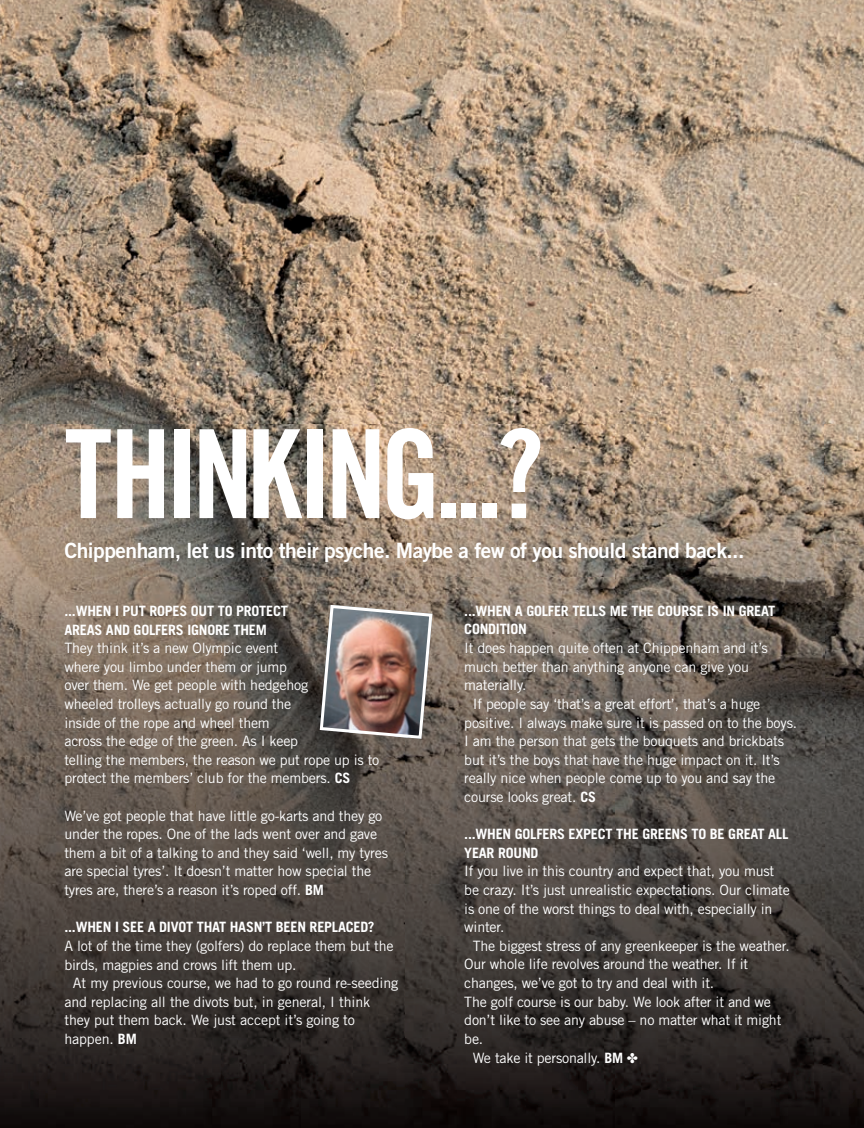
<style>
.page{position:relative;width:864px;height:1128px;background:#fff}
.page>*{position:absolute;margin:0;border:0;box-sizing:border-box;transform-origin:0 0}
.t1{font:123px "Trade Gothic Bold Cond Twenty";letter-spacing:-.055em;color:#fff}
.t2{font:21px "Trade Gothic Bold Two";letter-spacing:-.025em;color:#fff}
.t3{font:14.25px/18.6px "Trade Gothic";letter-spacing:-.015em;color:#fff}
.t4{font:700 14.25px/18.6px "Trade Gothic";letter-spacing:-.015em;color:#fff}
.s1{font-weight:700}
</style>
<div class="page">
<img style="left:0;top:0;width:864px;height:1127px">
<img style="left:318px;top:603px;width:116px;height:137px">
<h1 class="t1" style="left:64px;top:399px;width:481px">THINKING...?</h1>
<h2 class="t2" style="left:64px;top:537px;width:681px">Chippenham, let us into their psyche. Maybe a few of you should stand back...</h2>
<p class="t4" style="left:64px;top:601px;width:225px">...WHEN I PUT ROPES OUT TO PROTECT<br>AREAS AND GOLFERS IGNORE THEM</p>
<p class="t3" style="left:64px;top:638px;width:316px">They think it’s a new Olympic event<br>where you limbo under them or jump<br>over them. We get people with hedgehog<br>wheeled trolleys actually go round the<br>inside of the rope and wheel them<br>across the edge of the green. As I keep<br>telling the members, the reason we put rope up is to protect the members’ club for the members. <span class="s1">CS</span></p>
<p class="t3" style="left:64px;top:805px;width:325px">We’ve got people that have little go-karts and they go under the ropes. One of the lads went over and gave them a bit of a talking to and they said ‘well, my tyres are special tyres’. It doesn’t matter how special the tyres are, there’s a reason it’s roped off. <span class="s1">BM</span></p>
<p class="t4" style="left:64px;top:917px;width:311px">...WHEN I SEE A DIVOT THAT HASN’T BEEN REPLACED?</p>
<p class="t3" style="left:64px;top:936px;width:330px">A lot of the time they (golfers) do replace them but the</p>
<p class="t3" style="left:64px;top:954px;width:233px">birds, magpies and crows lift them up.</p>
<p class="t3" style="left:73px;top:973px;width:327px">At my previous course, we had to go round re-seeding</p>
<p class="t3" style="left:64px;top:991px;width:307px">and replacing all the divots but, in general, I think</p>
<p class="t3" style="left:64px;top:1010px;width:292px">they put them back. We just accept it’s going to</p>
<p class="t3" style="left:64px;top:1029px;width:74px">happen. <span class="s1">BM</span></p>
<p class="t4" style="left:464px;top:601px;width:312px">...WHEN A GOLFER TELLS ME THE COURSE IS IN GREAT<br>CONDITION</p>
<p class="t3" style="left:464px;top:638px;width:305px">It does happen quite often at Chippenham and it’s</p>
<p class="t3" style="left:464px;top:657px;width:286px">much better than anything anyone can give you</p>
<p class="t3" style="left:464px;top:675px;width:64px">materially.</p>
<p class="t3" style="left:473px;top:694px;width:289px">If people say ‘that’s a great effort’, that’s a huge</p>
<p class="t3" style="left:464px;top:712px;width:334px">positive. I always make sure it is passed on to the boys.</p>
<p class="t3" style="left:464px;top:731px;width:321px">I am the person that gets the bouquets and brickbats</p>
<p class="t3" style="left:464px;top:750px;width:317px">but it’s the boys that have the huge impact on it. It’s</p>
<p class="t3" style="left:464px;top:768px;width:312px">really nice when people come up to you and say the</p>
<p class="t3" style="left:464px;top:787px;width:133px">course looks great. <span class="s1">CS</span></p>
<p class="t4" style="left:464px;top:824px;width:325px">...WHEN GOLFERS EXPECT THE GREENS TO BE GREAT ALL<br>YEAR ROUND</p>
<p class="t3" style="left:464px;top:861px;width:311px">If you live in this country and expect that, you must</p>
<p class="t3" style="left:464px;top:880px;width:327px">be crazy. It’s just unrealistic expectations. Our climate</p>
<p class="t3" style="left:464px;top:898px;width:310px">is one of the worst things to deal with, especially in</p>
<p class="t3" style="left:464px;top:917px;width:42px">winter.</p>
<p class="t3" style="left:473px;top:936px;width:318px">The biggest stress of any greenkeeper is the weather.</p>
<p class="t3" style="left:464px;top:954px;width:285px">Our whole life revolves around the weather. If it</p>
<p class="t3" style="left:464px;top:973px;width:251px">changes, we’ve got to try and deal with it.</p>
<p class="t3" style="left:464px;top:991px;width:308px">The golf course is our baby. We look after it and we</p>
<p class="t3" style="left:464px;top:1010px;width:318px">don’t like to see any abuse – no matter what it might</p>
<p class="t3" style="left:464px;top:1029px;width:20px">be.</p>
<p class="t3" style="left:473px;top:1047px;width:167px">We take it personally. <span class="s1">BM</span> ✤</p>
</div>
